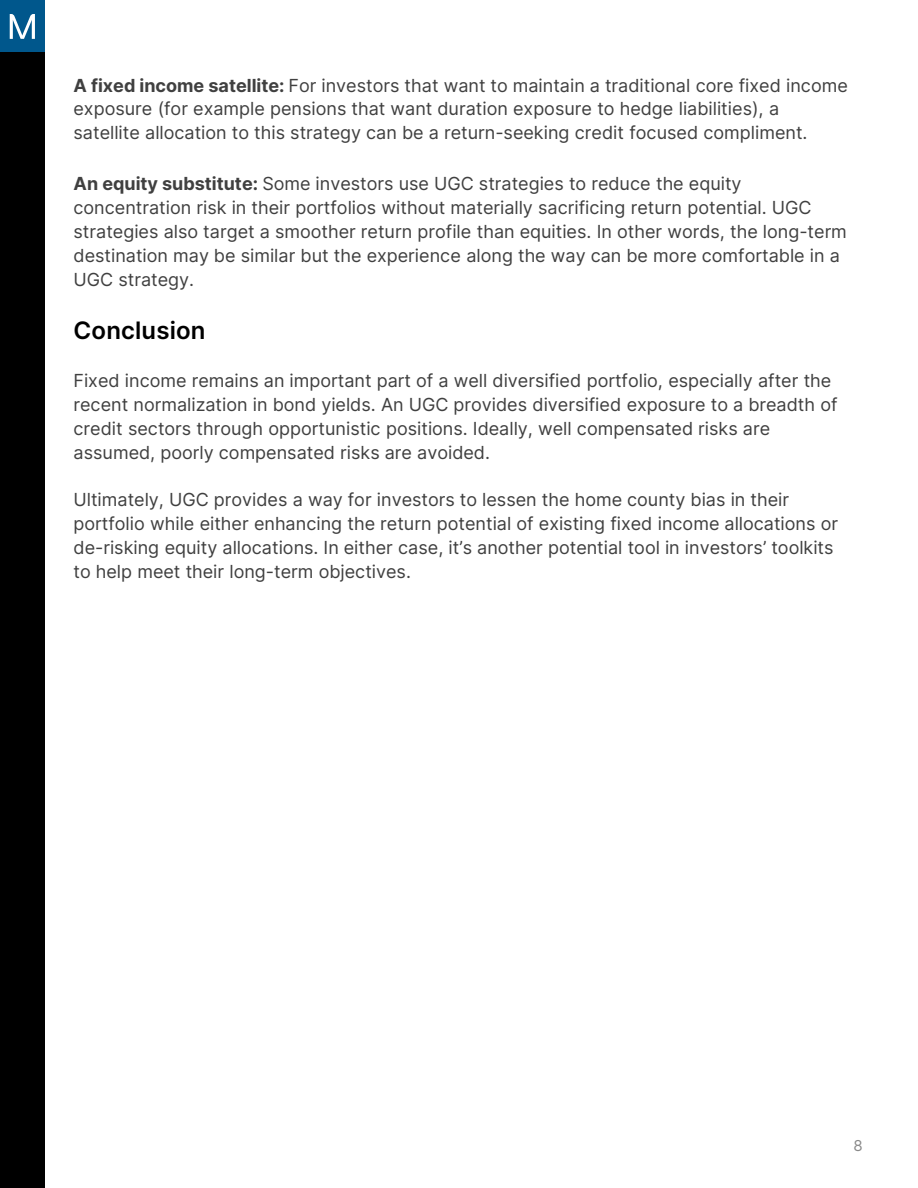
<style>
.page{position:relative;width:918px;height:1188px;background:#fff}
.page>*{position:absolute;margin:0;border:0;box-sizing:border-box;transform-origin:0 0}
.t1{font:600 24px "Inter";letter-spacing:.005em;color:#000}
.t2{font:18px/24px "Inter";color:#404040}
.t3{font:15px "Inter";color:#898989}
.s1{font-weight:700}
</style>
<div class="page">
<div style="left:0;top:0;width:44px;height:1188px;background:#000"></div>
<div style="left:0;top:0;width:44px;height:52px;background:#00578c"></div>
<svg style="left:10px;top:14px;width:25px;height:25px"></svg>
<p class="t2" style="left:74px;top:73px;width:776px"><span class="s1">A fixed income satellite:</span> For investors that want to maintain a traditional core fixed income exposure (for example pensions that want duration exposure to hedge liabilities), a satellite allocation to this strategy can be a return-seeking credit focused compliment.</p>
<p class="t2" style="left:74px;top:171px;width:775px"><span class="s1">An equity substitute:</span> Some investors use UGC strategies to reduce the equity concentration risk in their portfolios without materially sacrificing return potential. UGC strategies also target a smoother return profile than equities. In other words, the long-term destination may be similar but the experience along the way can be more comfortable in a UGC strategy.</p>
<p class="t1" style="left:74px;top:312px;width:133px">Conclusion</p>
<p class="t2" style="left:74px;top:368px;width:766px">Fixed income remains an important part of a well diversified portfolio, especially after the recent normalization in bond yields. An UGC provides diversified exposure to a breadth of credit sectors through opportunistic positions. Ideally, well compensated risks are assumed, poorly compensated risks are avoided.</p>
<p class="t2" style="left:74px;top:487px;width:766px">Ultimately, UGC provides a way for investors to lessen the home county bias in their portfolio while either enhancing the return potential of existing fixed income allocations or de-risking equity allocations. In either case, it’s another potential tool in investors’ toolkits to help meet their long-term objectives.</p>
<p class="t3" style="left:853px;top:1135px;width:11px">8</p>
</div>
